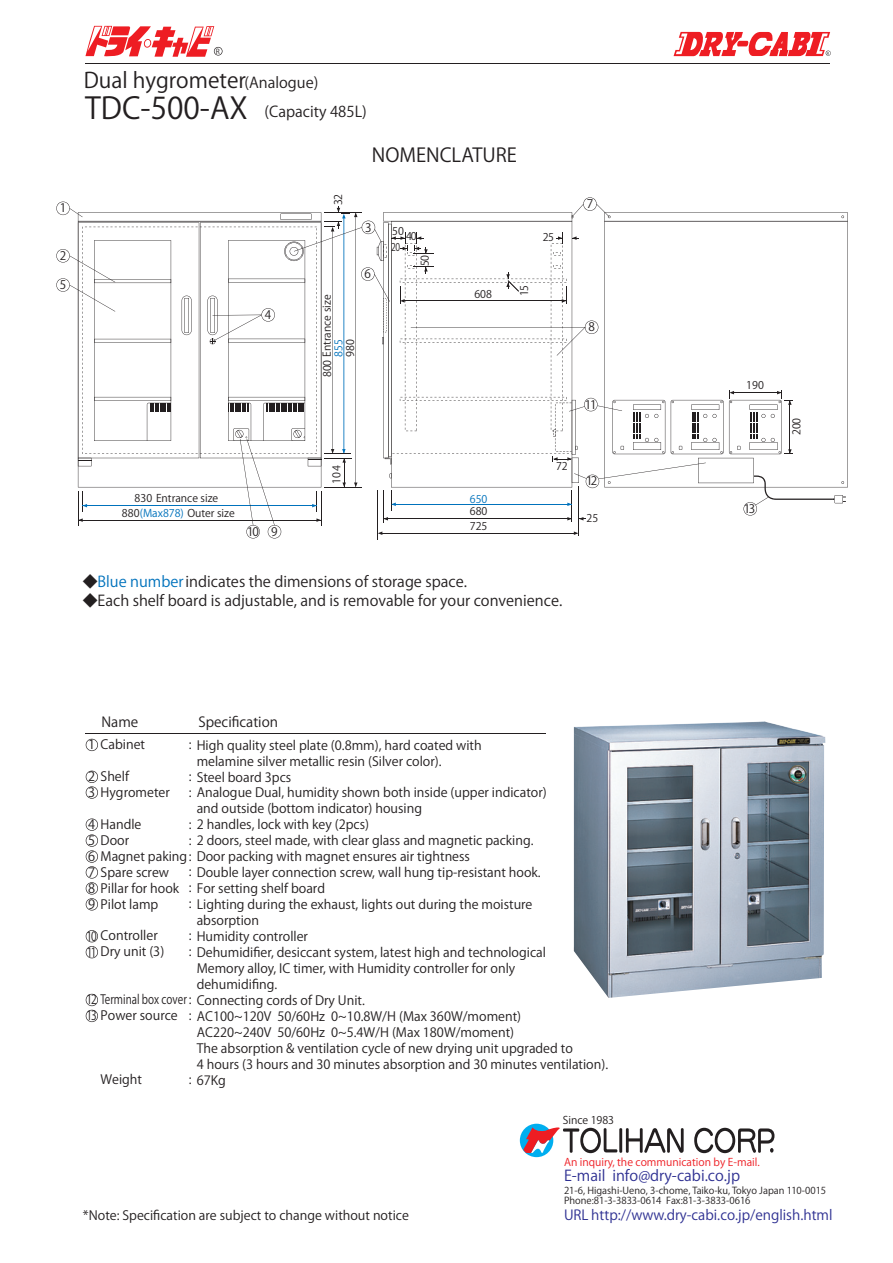
<style>
.page{position:relative;width:893px;height:1263px;background:#fff}
.page>*{position:absolute;margin:0;border:0;box-sizing:border-box;transform-origin:0 0}
.t1{font:21.3px "Helvetica 90 ms RKSJ H";color:#231f20}
.t2{font:19.2px "Helvetica Bold 90 ms RKSJ H";color:#231f20}
.t3{font:14.85px "Helvetica 90 ms RKSJ H";color:#231f20}
.t4{font:14.85px "Helvetica 90 ms RKSJ H";color:#2e3092}
.t5{font:13.8px "Helvetica 90 ms RKSJ H";color:#2e3092}
.t6{font:13.8px "Helvetica Bold 90 ms RKSJ H";color:#231f20}
.t7{font:12.75px/15.9px "Helvetica 90 ms RKSJ H";color:#231f20}
.t8{font:12.75px/15.9px "Helvetica 90 ms RKSJ H";color:#231f20;scale:.8 1}
.t9{font:11.7px "Helvetica 90 ms RKSJ H";letter-spacing:-.12em;color:#231f20}
.t10{font:10.65px/14.5px "Helvetica 90 ms RKSJ H";color:#231f20;text-align:center}
.t11{font:10.65px "Helvetica 90 ms RKSJ H";color:#ee1d23}
.t12{font:10.65px "Helvetica 90 ms RKSJ H";color:#0072bc}
.t13{font:9.6px/10.6px "Helvetica 90 ms RKSJ H";color:#231f20}
.t14{font:6.9px "Rodin CID B 90 ms RKSJ H";color:#231f20}
.t15{font:4.2px "Rodin CID B 90 ms RKSJ H";color:#231f20}
.s1{font-size:14.85px}
.s2{font-family:"Helvetica Bold 90 ms RKSJ H";font-size:29.7px}
.s3{color:#0072bc}
.s4{font-family:"Rodin CID DB 90 ms RKSJ H"}
</style>
<div class="page">
<img style="left:574px;top:722px;width:251px;height:276px">
<svg style="left:85px;top:26px;width:137px;height:31px"></svg>
<svg style="left:673px;top:32px;width:157px;height:24px"></svg>
<hr style="left:85px;top:63px;width:744px;height:1px;background:#231f20">
<div style="left:520px;top:1124px;width:33px;height:33px;background:#00aeef;border-radius:50%"></div>
<svg style="left:523px;top:1127px;width:160px;height:27px"></svg>
<svg style="left:694px;top:1128px;width:80px;height:26px"></svg>
<svg style="left:86px;top:739px;width:12px;height:12px"></svg>
<svg style="left:86px;top:771px;width:12px;height:28px"></svg>
<svg style="left:86px;top:818px;width:12px;height:93px"></svg>
<svg style="left:86px;top:930px;width:12px;height:28px"></svg>
<svg style="left:86px;top:994px;width:12px;height:28px"></svg>
<hr style="left:85px;top:733px;width:460px;height:1px;background:#231f20">
<hr style="left:377px;top:490px;width:1px;height:49px;background:#231f20">
<svg style="left:56px;top:197px;width:791px;height:341px"></svg>
<p class="t9" style="left:60px;top:202px;width:8px">1</p>
<p class="t9" style="left:60px;top:249px;width:8px">2</p>
<p class="t9" style="left:60px;top:278px;width:8px">5</p>
<p class="t14" style="left:216px;top:47px;width:5px">R</p>
<p class="t15" style="left:826px;top:51px;width:4px">R</p>
<h1 class="t1" style="left:84px;top:69px;width:236px">Dual hygrometer<span class="s1">(Analogue)</span></h1>
<p class="t3" style="left:85px;top:103px;width:283px"><span class="s2">TDC-500-AX</span> (Capacity 485L)</p>
<p class="t9" style="left:265px;top:308px;width:8px">4</p>
<h2 class="t2" style="left:372px;top:145px;width:146px">NOMENCLATURE</h2>
<p class="t10" style="left:331px;top:205px;width:13px;rotate:-90deg">32</p>
<p class="t9" style="left:365px;top:221px;width:8px">3</p>
<p class="t10" style="left:320px;top:377px;width:84px;rotate:-90deg">800 Entrance size</p>
<p class="t10" style="left:343px;top:357px;width:19px;rotate:-90deg">980</p>
<p class="t12" style="left:332px;top:357px;width:19px;rotate:-90deg">855</p>
<p class="t9" style="left:364px;top:267px;width:8px">6</p>
<p class="t10" style="left:391px;top:224px;width:14px;line-height:15.3px;text-align:left">50<br>20</p>
<p class="t10" style="left:406px;top:229px;width:12px">40</p>
<p class="t10" style="left:543px;top:230px;width:13px">25</p>
<p class="t10" style="left:418px;top:266px;width:13px;rotate:-90deg">50</p>
<p class="t10" style="left:474px;top:287px;width:19px">608</p>
<p class="t10" style="left:517px;top:296px;width:13px;rotate:-90deg">15</p>
<p class="t9" style="left:586px;top:197px;width:8px">7</p>
<p class="t9" style="left:588px;top:321px;width:8px">8</p>
<p class="t9" style="left:585px;top:398px;width:13px">11</p>
<p class="t10" style="left:122px;top:491px;width:114px">830 Entrance size<br>880<span class="s3">(Max878)</span> Outer size</p>
<p class="t9" style="left:247px;top:525px;width:32px">10 9</p>
<p class="t10" style="left:329px;top:484px;width:20px;rotate:-90deg">104</p>
<p class="t12" style="left:470px;top:493px;width:19px">650</p>
<p class="t10" style="left:470px;top:505px;width:19px">680</p>
<p class="t10" style="left:470px;top:519px;width:19px">725</p>
<p class="t10" style="left:556px;top:459px;width:13px">72</p>
<p class="t3" style="left:83px;top:573px;width:386px"><span class="s4">◆</span><span class="s3">Blue number</span> indicates the dimensions of storage space.</p>
<p class="t3" style="left:83px;top:593px;width:481px"><span class="s4">◆</span>Each shelf board is adjustable, and is removable for your convenience.</p>
<p class="t9" style="left:586px;top:474px;width:13px">12</p>
<p class="t10" style="left:586px;top:511px;width:13px">25</p>
<p class="t10" style="left:746px;top:378px;width:19px">190</p>
<p class="t9" style="left:744px;top:502px;width:13px">13</p>
<p class="t10" style="left:789px;top:435px;width:19px;rotate:-90deg">200</p>
<p class="t6" style="left:101px;top:714px;width:38px">Name</p>
<p class="t6" style="left:198px;top:714px;width:81px">Specification</p>
<p class="t7" style="left:88px;top:737px;width:58px">1 Cabinet</p>
<p class="t7" style="left:88px;top:769px;width:83px">2 Shelf<br>3 Hygrometer</p>
<p class="t7" style="left:88px;top:816px;width:55px">4 Handle<br>5 Door</p>
<p class="t7" style="left:88px;top:864px;width:93px">7 Spare screw<br>8 Pillar for hook<br>9 Pilot lamp</p>
<p class="t8" style="left:86px;top:928px;width:99px">10 Controller<br>11 Dry unit (3)</p>
<p class="t7" style="left:189px;top:737px;width:294px">: High quality steel plate (0.8mm), hard coated with</p>
<p class="t7" style="left:197px;top:753px;width:246px">melamine silver metallic resin (Silver color).</p>
<p class="t7" style="left:189px;top:769px;width:104px">: Steel board 3pcs</p>
<p class="t7" style="left:189px;top:785px;width:359px">: Analogue Dual, humidity shown both inside (upper indicator)</p>
<p class="t7" style="left:197px;top:801px;width:227px">and outside (bottom indicator) housing</p>
<p class="t7" style="left:189px;top:817px;width:182px">: 2 handles, lock with key (2pcs)</p>
<p class="t7" style="left:189px;top:833px;width:346px">: 2 doors, steel made, with clear glass and magnetic packing.</p>
<p class="t7" style="left:88px;top:849px;width:383px">6 Magnet paking: Door packing with magnet ensures air tightness</p>
<p class="t7" style="left:189px;top:865px;width:353px">: Double layer connection screw, wall hung tip-resistant hook.</p>
<p class="t7" style="left:189px;top:881px;width:138px">: For setting shelf board</p>
<p class="t7" style="left:189px;top:897px;width:345px">: Lighting during the exhaust, lights out during the moisture</p>
<p class="t7" style="left:197px;top:913px;width:64px">absorption</p>
<p class="t7" style="left:189px;top:929px;width:121px">: Humidity controller</p>
<p class="t7" style="left:189px;top:945px;width:358px">: Dehumidifier, desiccant system, latest high and technological</p>
<p class="t7" style="left:197px;top:961px;width:320px">Memory alloy, IC timer, with Humidity controller for only</p>
<p class="t7" style="left:197px;top:976px;width:82px">dehumidifing.</p>
<p class="t8" style="left:86px;top:992px;width:349px">12 Terminal box cover : Connecting cords of Dry Unit.</p>
<p class="t7" style="left:189px;top:1008px;width:334px">: AC100~120V 50/60Hz 0~10.8W/H (Max 360W/moment)</p>
<p class="t7" style="left:197px;top:1024px;width:319px">AC220~240V 50/60Hz 0~5.4W/H (Max 180W/moment)</p>
<p class="t7" style="left:197px;top:1040px;width:377px">The absorption &amp; ventilation cycle of new drying unit upgraded to</p>
<p class="t7" style="left:197px;top:1056px;width:413px">4 hours (3 hours and 30 minutes absorption and 30 minutes ventilation).</p>
<p class="t7" style="left:189px;top:1072px;width:38px">: 67Kg</p>
<p class="t8" style="left:86px;top:1008px;width:116px">13 Power source</p>
<p class="t7" style="left:101px;top:1072px;width:43px">Weight</p>
<p class="t7" style="left:83px;top:1208px;width:327px">*Note: Specification are subject to change without notice</p>
<p class="t10" style="left:562px;top:1113px;width:53px">Since 1983</p>
<p class="t11" style="left:564px;top:1156px;width:197px">An inquiry, the communication by E-mail.</p>
<p class="t4" style="left:564px;top:1167px;width:177px">E-mail info@dry-cabi.co.jp</p>
<p class="t13" style="left:564px;top:1185px;width:264px">21-6, Higashi-Ueno, 3-chome, Taiko-ku, Tokyo Japan 110-0015<br>Phone:81-3-3833-0614 Fax:81-3-3833-0616</p>
<p class="t5" style="left:564px;top:1207px;width:270px">URL http://www.dry-cabi.co.jp/english.html</p>
</div>
